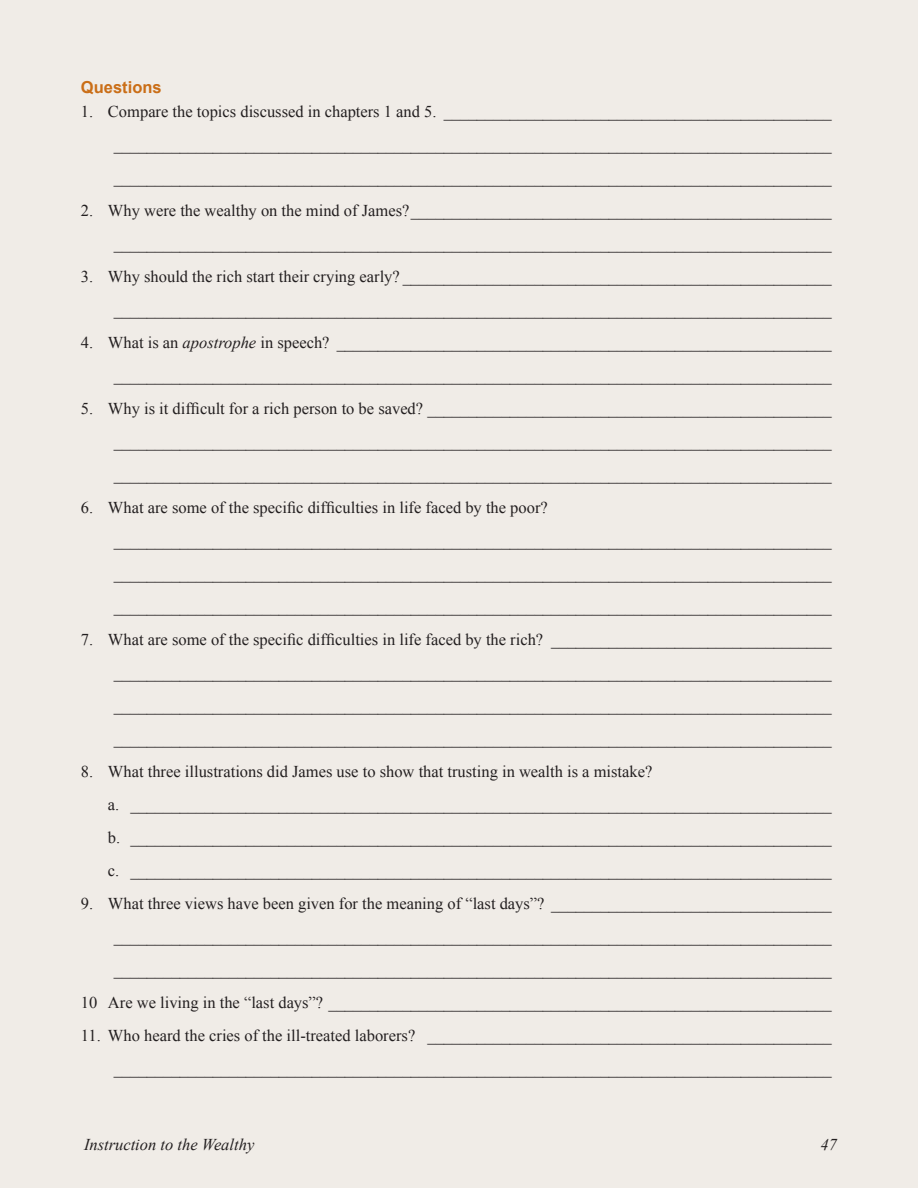
<style>
.page{position:relative;width:918px;height:1188px;background:#f0ece7}
.page>*{position:absolute;margin:0;border:0;box-sizing:border-box;transform-origin:0 0}
.t1{font:16.5px/33px "Times New Roman";color:#231f20;text-align:right}
.t2{font:italic 16.5px "Times New Roman";color:#231f20}
.t3{font:700 16.5px "Arial";color:#ca6e17}
.s1{font-style:italic}
</style>
<div class="page">
<p class="t3" style="left:81px;top:76px;width:82px">Questions</p>
<p class="t1" style="left:114px;top:95px;width:719px;text-align:justify;text-indent:-33px">1. Compare the topics discussed in chapters 1 and 5. _______________________________________________ _______________________________________________________________________________________ _______________________________________________________________________________________</p>
<p class="t1" style="left:81px;top:194px;width:752px">2. Why were the wealthy on the mind of James?___________________________________________________ _______________________________________________________________________________________</p>
<p class="t1" style="left:81px;top:260px;width:752px">3. Why should the rich start their crying early? ____________________________________________________ _______________________________________________________________________________________</p>
<p class="t1" style="left:81px;top:326px;width:752px">4. What is an <span class="s1">apostrophe</span> in speech? ____________________________________________________________ _______________________________________________________________________________________</p>
<p class="t1" style="left:114px;top:392px;width:719px;text-align:justify;text-indent:-33px">5. Why is it difficult for a rich person to be saved? _________________________________________________ _______________________________________________________________________________________ _______________________________________________________________________________________</p>
<p class="t1" style="left:114px;top:491px;width:719px;text-align:left;text-indent:-33px">6. What are some of the specific difficulties in life faced by the poor? _______________________________________________________________________________________ _______________________________________________________________________________________ _______________________________________________________________________________________</p>
<p class="t1" style="left:114px;top:623px;width:719px;text-align:justify;text-indent:-33px">7. What are some of the specific difficulties in life faced by the rich? __________________________________ _______________________________________________________________________________________ _______________________________________________________________________________________ _______________________________________________________________________________________</p>
<p class="t1" style="left:108px;top:755px;width:725px;text-align:left;text-indent:-27px">8. What three illustrations did James use to show that trusting in wealth is a mistake?<br>a. _____________________________________________________________________________________ b. _____________________________________________________________________________________ c. _____________________________________________________________________________________</p>
<p class="t1" style="left:81px;top:887px;width:752px">9. What three views have been given for the meaning of “last days”? __________________________________ _______________________________________________________________________________________ _______________________________________________________________________________________<br>10 Are we living in the “last days”? _____________________________________________________________</p>
<p class="t1" style="left:81px;top:1019px;width:752px">11. Who heard the cries of the ill-treated laborers? _________________________________________________ _______________________________________________________________________________________</p>
<p class="t2" style="left:84px;top:1133px;width:172px">Instruction to the Wealthy</p>
<p class="t2" style="left:820px;top:1133px;width:18px">47</p>
</div>
